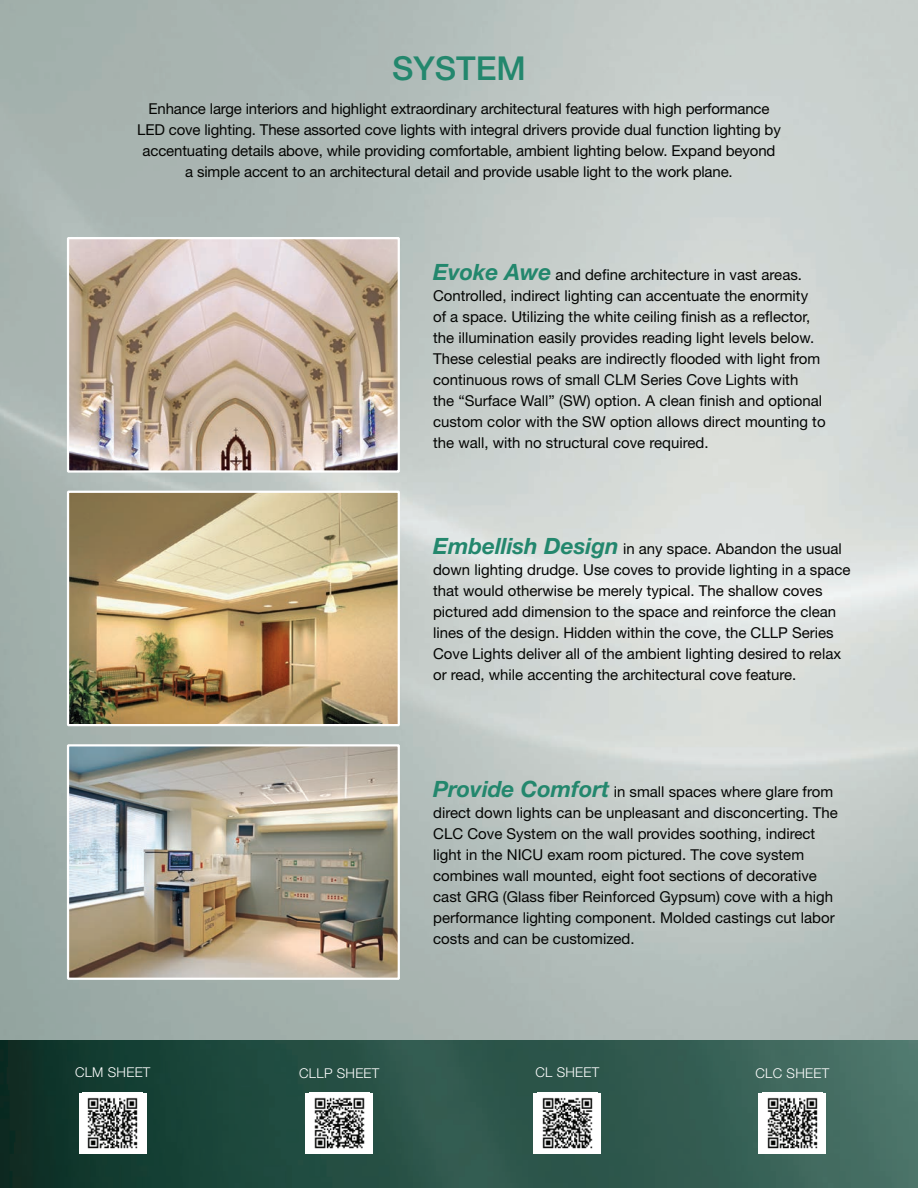
<style>
.page{position:relative;width:918px;height:1188px;background:#fff}
.page>*{position:absolute;margin:0;border:0;box-sizing:border-box;transform-origin:0 0}
.t1{font:500 33px "Helvetica Neue";color:#23876d}
.t2{font:15px/21px "Helvetica Neue";color:#040503}
.t3{font:300 13.5px "Helvetica Neue";letter-spacing:.02em;color:#fff}
.s1{font-weight:700;font-style:italic;font-size:22.5px;color:#23876d}
</style>
<div class="page">
<img style="left:0;top:1040px;width:918px;height:148px">
<img style="left:70px;top:240px;width:327px;height:230px">
<div style="left:67px;top:237px;width:333px;height:236px;border:2px solid #fff"></div>
<img style="left:70px;top:494px;width:327px;height:229px">
<div style="left:67px;top:491px;width:333px;height:235px;border:2px solid #fff"></div>
<img style="left:70px;top:747px;width:327px;height:230px">
<div style="left:67px;top:744px;width:333px;height:236px;border:2px solid #fff"></div>
<div style="left:79px;top:1093px;width:67px;height:60px;background:#fff"></div>
<img style="left:87px;top:1097px;width:51px;height:52px">
<div style="left:306px;top:1093px;width:67px;height:60px;background:#fff"></div>
<img style="left:314px;top:1097px;width:51px;height:52px">
<div style="left:534px;top:1093px;width:67px;height:60px;background:#fff"></div>
<img style="left:542px;top:1097px;width:51px;height:52px">
<div style="left:759px;top:1093px;width:67px;height:60px;background:#fff"></div>
<img style="left:767px;top:1097px;width:51px;height:52px">
<h1 class="t1" style="left:392px;top:48px;width:135px">SYSTEM</h1>
<p class="t2" style="left:137px;top:98px;width:645px;text-align:center">Enhance large interiors and highlight extraordinary architectural features with high performance LED cove lighting. These assorted cove lights with integral drivers provide dual function lighting by accentuating details above, while providing comfortable, ambient lighting below. Expand beyond a simple accent to an architectural detail and provide usable light to the work plane.</p>
<p class="t2" style="left:433px;top:264px;width:394px"><span class="s1">Evoke Awe</span> and define architecture in vast areas.<br>Controlled, indirect lighting can accentuate the enormity<br>of a space. Utilizing the white ceiling finish as a reflector, the illumination easily provides reading light levels below.<br>These celestial peaks are indirectly flooded with light from continuous rows of small CLM Series Cove Lights with<br>the “Surface Wall” (SW) option. A clean finish and optional custom color with the SW option allows direct mounting to the wall, with no structural cove required.</p>
<p class="t2" style="left:433px;top:538px;width:419px"><span class="s1">Embellish Design</span> in any space. Abandon the usual down lighting drudge. Use coves to provide lighting in a space that would otherwise be merely typical. The shallow coves pictured add dimension to the space and reinforce the clean lines of the design. Hidden within the cove, the CLLP Series Cove Lights deliver all of the ambient lighting desired to relax or read, while accenting the architectural cove feature.</p>
<p class="t2" style="left:433px;top:781px;width:406px"><span class="s1">Provide Comfort</span> in small spaces where glare from direct down lights can be unpleasant and disconcerting. The CLC Cove System on the wall provides soothing, indirect light in the NICU exam room pictured. The cove system combines wall mounted, eight foot sections of decorative cast GRG (Glass fiber Reinforced Gypsum) cove with a high performance lighting component. Molded castings cut labor costs and can be customized.</p>
<p class="t3" style="left:75px;top:1064px;width:77px">CLM SHEET</p>
<p class="t3" style="left:299px;top:1065px;width:82px">CLLP SHEET</p>
<p class="t3" style="left:535px;top:1064px;width:65px">CL SHEET</p>
<p class="t3" style="left:756px;top:1065px;width:75px">CLC SHEET</p>
</div>
